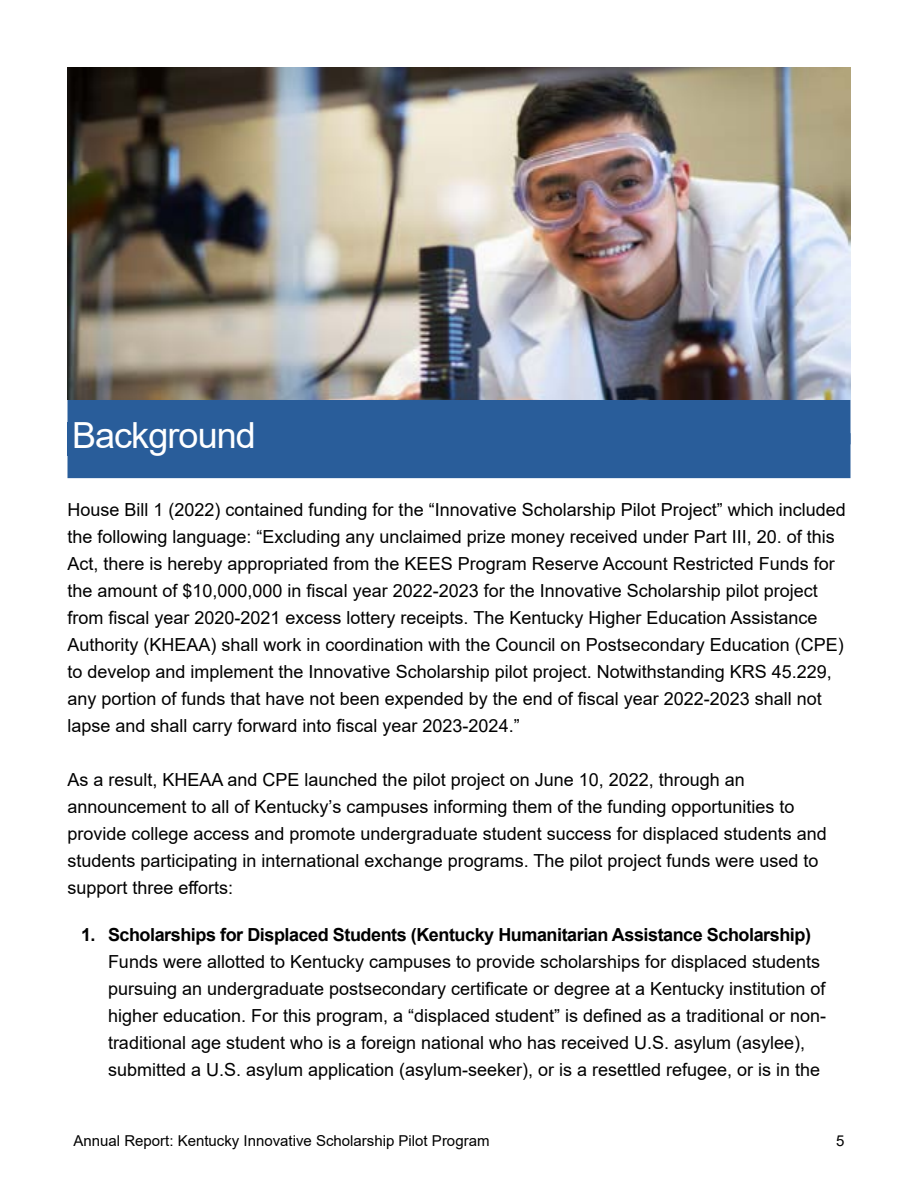
<style>
.page{position:relative;width:918px;height:1188px;background:#fff}
.page>*{position:absolute;margin:0;border:0;box-sizing:border-box;transform-origin:0 0}
.t1{font:36px "Arial";letter-spacing:-.025em;color:#fff}
.t2{font:18px/27px "Arial";color:#000}
.t3{font:700 18px "Arial";letter-spacing:-.025em;color:#000}
.t4{font:15px "Arial";color:#000}
</style>
<div class="page">
<div style="left:68px;top:433px;width:782px;height:45px;background:#295d9a"></div>
<div style="left:68px;top:399px;width:782px;height:45px;background:#295d9a"></div>
<img style="left:68px;top:68px;width:782px;height:332px">
<h1 class="t1" style="left:72px;top:411px;width:185px">Background</h1>
<p class="t2" style="left:68px;top:496px;width:780px">House Bill 1 (2022) contained funding for the “Innovative Scholarship Pilot Project” which included the following language: “Excluding any unclaimed prize money received under Part III, 20. of this Act, there is hereby appropriated from the KEES Program Reserve Account Restricted Funds for the amount of $10,000,000 in fiscal year 2022-2023 for the Innovative Scholarship pilot project from fiscal year 2020-2021 excess lottery receipts. The Kentucky Higher Education Assistance Authority (KHEAA) shall work in coordination with the Council on Postsecondary Education (CPE) to develop and implement the Innovative Scholarship pilot project. Notwithstanding KRS 45.229, any portion of funds that have not been expended by the end of fiscal year 2022-2023 shall not lapse and shall carry forward into fiscal year 2023-2024.”</p>
<p class="t2" style="left:68px;top:766px;width:761px">As a result, KHEAA and CPE launched the pilot project on June 10, 2022, through an announcement to all of Kentucky’s campuses informing them of the funding opportunities to provide college access and promote undergraduate student success for displaced students and students participating in international exchange programs. The pilot project funds were used to support three efforts:</p>
<p class="t3" style="left:81px;top:922px;width:732px">1. Scholarships for Displaced Students (Kentucky Humanitarian Assistance Scholarship)</p>
<p class="t2" style="left:108px;top:948px;width:720px">Funds were allotted to Kentucky campuses to provide scholarships for displaced students pursuing an undergraduate postsecondary certificate or degree at a Kentucky institution of higher education. For this program, a “displaced student” is defined as a traditional or non&shy;traditional age student who is a foreign national who has received U.S. asylum (asylee), submitted a U.S. asylum application (asylum-seeker), or is a resettled refugee, or is in the</p>
<p class="t4" style="left:74px;top:1131px;width:418px">Annual Report: Kentucky Innovative Scholarship Pilot Program</p>
<p class="t4" style="left:836px;top:1131px;width:10px">5</p>
</div>
